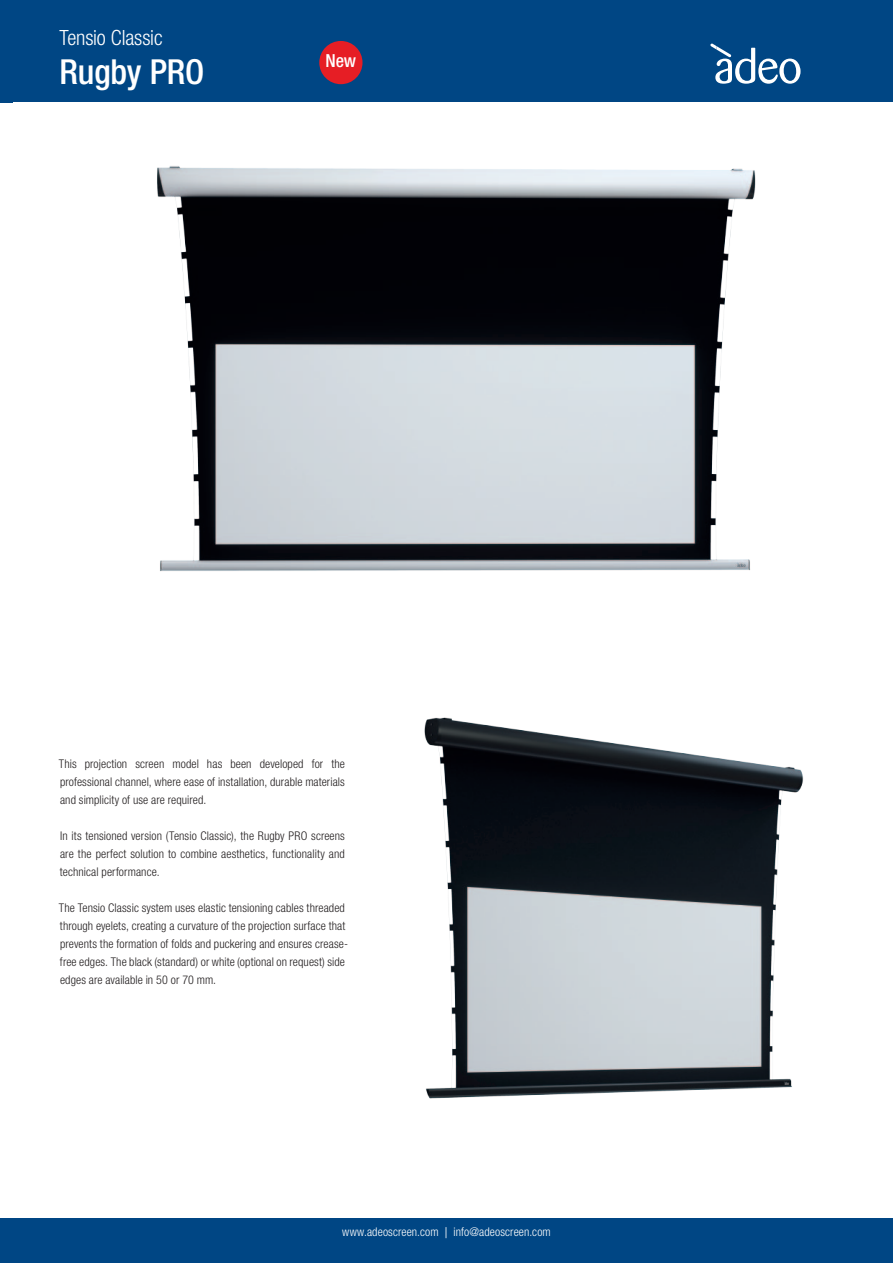
<style>
.page{position:relative;width:893px;height:1263px;background:#fff}
.page>*{position:absolute;margin:0;border:0;box-sizing:border-box;transform-origin:0 0}
.t1{font:500 condensed 34.5px "Helvetica Neue";letter-spacing:-.005em;color:#fff}
.t2{font:300 condensed 21px "Helvetica Neue LT Pro";letter-spacing:-.01em;color:#fff}
.t3{font:500 condensed 18px "Helvetica Neue LT Pro";color:#fff}
.t4{font:300 condensed 12px/18px "Helvetica Neue LT Pro";letter-spacing:.01em;color:#231f20;text-align:justify}
.t5{font:300 condensed 12px "Helvetica Neue LT Pro";letter-spacing:.01em;color:#fff}
.s1{font-size:15px}
</style>
<div class="page">
<div style="left:0;top:0;width:893px;height:102px;background:#004684"></div>
<div style="left:0;top:1218px;width:893px;height:45px;background:#004684"></div>
<svg style="left:710px;top:43px;width:91px;height:41px"></svg>
<div style="left:319px;top:41px;width:43px;height:43px;background:#e61e25;border-radius:50%"></div>
<hr style="left:0;top:858px;width:1px;height:405px;background:#e6e6e5">
<img style="left:157px;top:166px;width:599px;height:406px">
<img style="left:424px;top:717px;width:380px;height:382px">
<p class="t2" style="left:60px;top:25px;width:105px">Tensio Classic</p>
<p class="t1" style="left:60px;top:52px;width:146px">Rugby PRO</p>
<p class="t3" style="left:325px;top:50px;width:32px">New</p>
<p class="t4" style="left:59px;top:755px;width:288px">This projection screen model has been developed for the professional channel, where ease of installation, durable materials and simplicity of use are required.</p>
<p class="t4" style="left:60px;top:827px;width:286px">In its tensioned version (Tensio Classic), the Rugby PRO screens are the perfect solution to combine aesthetics, functionality and technical performance.</p>
<p class="t4" style="left:59px;top:899px;width:291px;text-align:left">The Tensio Classic system uses elastic tensioning cables threaded through eyelets, creating a curvature of the projection surface that prevents the formation of folds and puckering and ensures crease&shy;free edges. The black (standard) or white (optional on request) side edges are available in 50 or 70 mm.</p>
<p class="t5" style="left:342px;top:1225px;width:210px">www.adeoscreen.com <span class="s1">|</span> info@adeoscreen.com</p>
</div>
